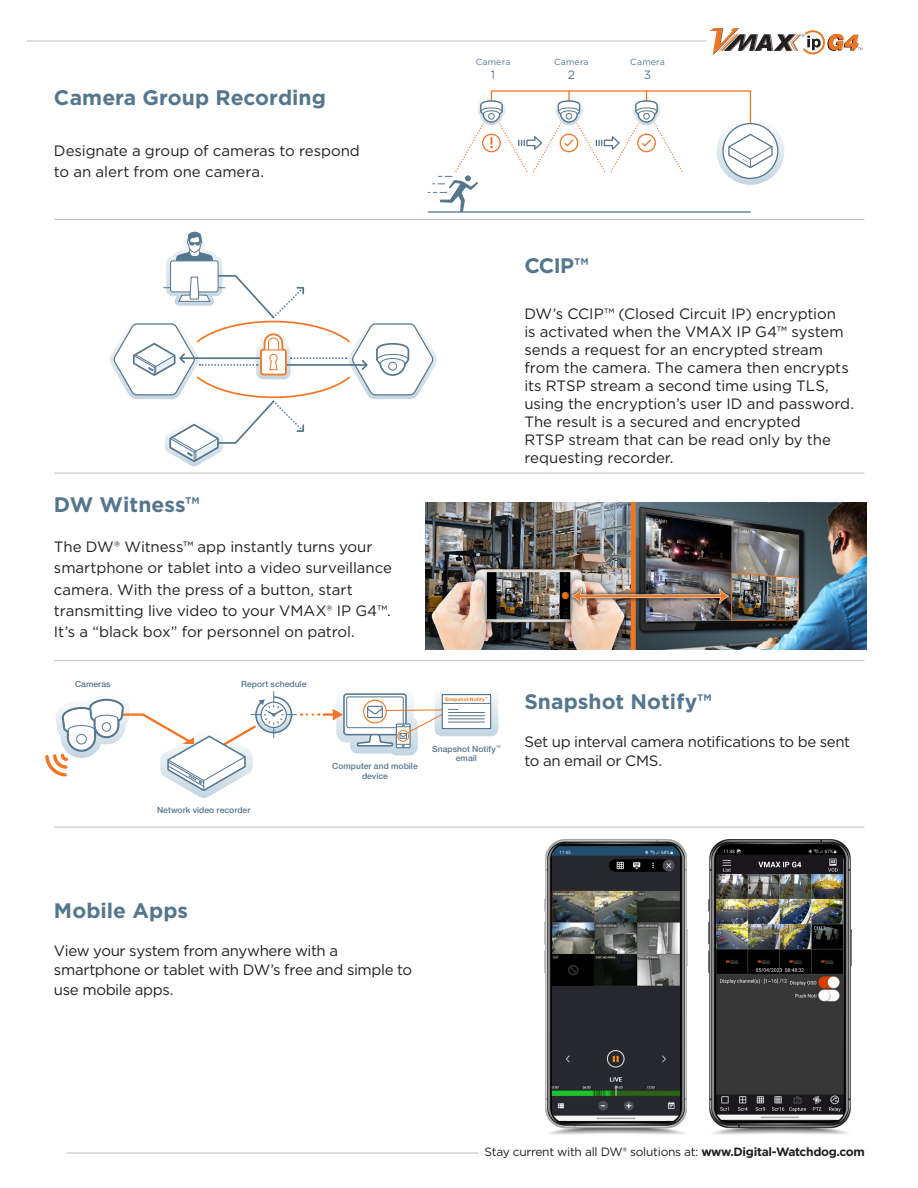
<style>
.page{position:relative;width:918px;height:1188px;background:#fff}
.page>*{position:absolute;margin:0;border:0;box-sizing:border-box;transform-origin:0 0}
.t1{font:700 21px "Gotham";color:#54768e}
.t2{font:15px/18px "Gotham";letter-spacing:-.005em;color:#231f20}
.t3{font:15px/19.5px "Gotham";letter-spacing:-.025em;color:#231f20}
.t4{font:12px "Gotham";letter-spacing:-.025em;color:#231f20}
.t5{font:12px "Gotham";color:#54768e}
.t6{font:8.85px "Gotham";letter-spacing:.02em;color:#54768e}
.t7{font:500 8.55px/9.3px "Helvetica Neue LT Std";letter-spacing:.005em;color:#54768e;text-align:center}
.t8{font:700 4.95px "Helvetica Neue LT Std";letter-spacing:.03em;color:#f47521}
.s1{font-weight:700}
</style>
<div class="page">
<hr style="left:54px;top:219px;width:810px;height:1px;background:#bcbdc0">
<hr style="left:54px;top:473px;width:810px;height:1px;background:#bcbdc0">
<hr style="left:54px;top:660px;width:810px;height:1px;background:#bcbdc0">
<hr style="left:54px;top:827px;width:810px;height:1px;background:#bcbdc0">
<hr style="left:27px;top:41px;width:679px;height:1px;background:#bcbdc0">
<svg style="left:709px;top:28px;width:153px;height:27px"></svg>
<hr style="left:67px;top:1153px;width:411px;height:1px;background:#bcbdc0">
<hr style="left:428px;top:211px;width:322px;height:2px;background:#54768e">
<svg style="left:428px;top:90px;width:356px;height:122px"></svg>
<img style="left:425px;top:503px;width:442px;height:147px">
<svg style="left:110px;top:231px;width:327px;height:235px"></svg>
<svg style="left:45px;top:691px;width:453px;height:107px"></svg>
<hr style="left:448px;top:722px;width:36px;height:1px;background:#54768e">
<hr style="left:448px;top:712px;width:36px;height:1px;background:#54768e">
<hr style="left:448px;top:715px;width:36px;height:1px;background:#54768e">
<hr style="left:448px;top:719px;width:36px;height:1px;background:#54768e">
<img style="left:544px;top:840px;width:143px;height:295px">
<img style="left:708px;top:840px;width:143px;height:295px">
<p class="t1" style="left:54px;top:83px;width:273px">Camera Group Recording</p>
<p class="t2" style="left:54px;top:140px;width:307px;line-height:21.3px">Designate a group of cameras to respond to an alert from one camera.</p>
<p class="t6" style="left:476px;top:56px;width:36px">Camera</p>
<p class="t5" style="left:491px;top:67px;width:6px">1</p>
<p class="t6" style="left:554px;top:56px;width:36px">Camera</p>
<p class="t5" style="left:568px;top:67px;width:9px">2</p>
<p class="t6" style="left:630px;top:56px;width:36px">Camera</p>
<p class="t5" style="left:644px;top:67px;width:9px">3</p>
<p class="t1" style="left:54px;top:490px;width:147px">DW Witness™</p>
<p class="t2" style="left:54px;top:536px;width:340px;line-height:21.3px">The DW® Witness™ app instantly turns your smartphone or tablet into a video surveillance camera. With the press of a button, start transmitting live video to your VMAX® IP G4™.<br>It’s a “black box” for personnel on patrol.</p>
<p class="t7" style="left:75px;top:679px;width:37px">Cameras</p>
<p class="t7" style="left:241px;top:679px;width:67px">Report schedule</p>
<p class="t8" style="left:445px;top:696px;width:44px">Snapshot Notify<sup>™</sup></p>
<p class="t7" style="left:157px;top:806px;width:95px">Network video recorder</p>
<p class="t7" style="left:332px;top:761px;width:87px">Computer and mobile device</p>
<p class="t7" style="left:432px;top:744px;width:70px">Snapshot Notify<sup>™ </sup>email</p>
<p class="t1" style="left:524px;top:252px;width:66px">CCIP™</p>
<p class="t2" style="left:524px;top:305px;width:331px">DW’s CCIP™ (Closed Circuit IP) encryption<br>is activated when the VMAX IP G4™ system sends a request for an encrypted stream from the camera. The camera then encrypts its RTSP stream a second time using TLS, using the encryption’s user ID and password.<br>The result is a secured and encrypted<br>RTSP stream that can be read only by the requesting recorder.</p>
<p class="t1" style="left:524px;top:688px;width:189px">Snapshot Notify™</p>
<p class="t3" style="left:524px;top:731px;width:327px">Set up interval camera notifications to be sent to an email or CMS.</p>
<p class="t1" style="left:54px;top:897px;width:136px">Mobile Apps</p>
<p class="t3" style="left:54px;top:940px;width:360px">View your system from anywhere with a smartphone or tablet with DW’s free and simple to use mobile apps.</p>
<p class="t4" style="left:485px;top:1144px;width:382px">Stay current with all DW® solutions at: <span class="s1">www.Digital-Watchdog.com</span></p>
</div>
